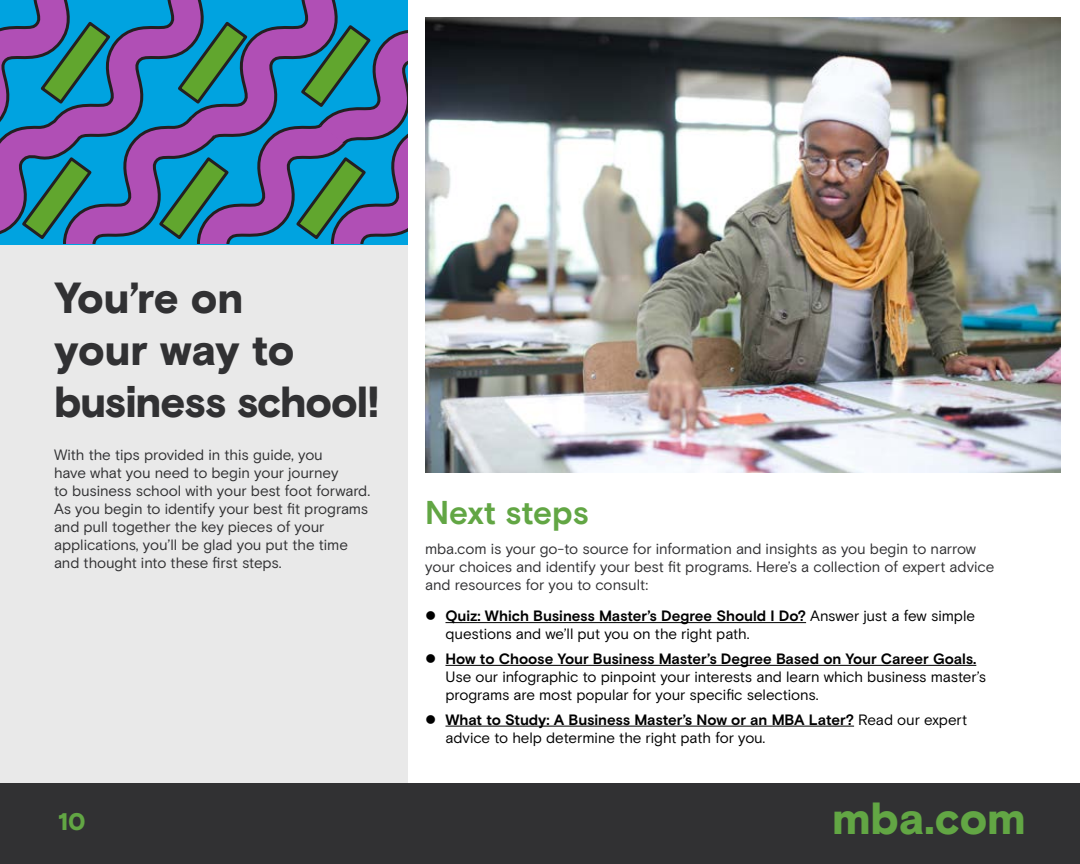
<style>
.page{position:relative;width:1080px;height:864px;background:#fff}
.page>*{position:absolute;margin:0;border:0;box-sizing:border-box;transform-origin:0 0}
.t1{font:900 45px "Basis Grotesque Pro";letter-spacing:-.005em;color:#62a644}
.t2{font:900 43.5px/52.2px "Basis Grotesque Pro";letter-spacing:-.025em;color:#313133}
.t3{font:700 33px "Basis Grotesque Pro";letter-spacing:-.01em;color:#62a644}
.t4{font:900 24px "Basis Grotesque Pro";color:#62a644}
.t5{font:15px/18px "Basis Grotesque Pro";letter-spacing:-.01em;color:#313133}
.t6{font:15px/18px "Basis Grotesque Pro";letter-spacing:-.01em;color:#000}
.t7{font:700 15px "Basis Grotesque Pro";letter-spacing:-.005em;color:#000}
.s1{font-weight:700}
</style>
<div class="page">
<div style="left:0;top:783px;width:1080px;height:81px;background:#313133"></div>
<div style="left:0;top:0;width:407px;height:783px;background:#e9e9e9"></div>
<img style="left:425px;top:17px;width:636px;height:455px">
<hr style="left:446px;top:622px;width:360px;height:1px;background:#000">
<hr style="left:446px;top:665px;width:530px;height:1px;background:#000">
<hr style="left:446px;top:726px;width:408px;height:1px;background:#000">
<svg style="left:0;top:0;width:407px;height:244px;background:#4a77aa"></svg>
<h2 class="t2" style="left:54px;top:274px;width:327px">You’re on<br>your way to business school!</h2>
<p class="t5" style="left:54px;top:446px;width:318px">With the tips provided in this guide, you<br>have what you need to begin your journey<br>to business school with your best foot forward.<br>As you begin to identify your best fit programs and pull together the key pieces of your applications, you’ll be glad you put the time and thought into these first steps.</p>
<h3 class="t3" style="left:425px;top:493px;width:165px">Next steps</h3>
<p class="t5" style="left:425px;top:540px;width:571px">mba.com is your go-to source for information and insights as you begin to narrow your choices and identify your best fit programs. Here’s a collection of expert advice and resources for you to consult:</p>
<p class="t6" style="left:446px;top:607px;width:531px"><span class="s1">Quiz: Which Business Master’s Degree Should I Do?</span> Answer just a few simple questions and we’ll put you on the right path.</p>
<p class="t7" style="left:446px;top:650px;width:532px">How to Choose Your Business Master’s Degree Based on Your Career Goals.</p>
<p class="t6" style="left:446px;top:668px;width:542px">Use our infographic to pinpoint your interests and learn which business master’s programs are most popular for your specific selections.</p>
<p class="t6" style="left:446px;top:711px;width:523px"><span class="s1">What to Study: A Business Master’s Now or an MBA Later?</span> Read our expert advice to help determine the right path for you.</p>
<h3 class="t4" style="left:58px;top:808px;width:29px">10</h3>
<h1 class="t1" style="left:832px;top:792px;width:195px">mba.com</h1>
</div>
